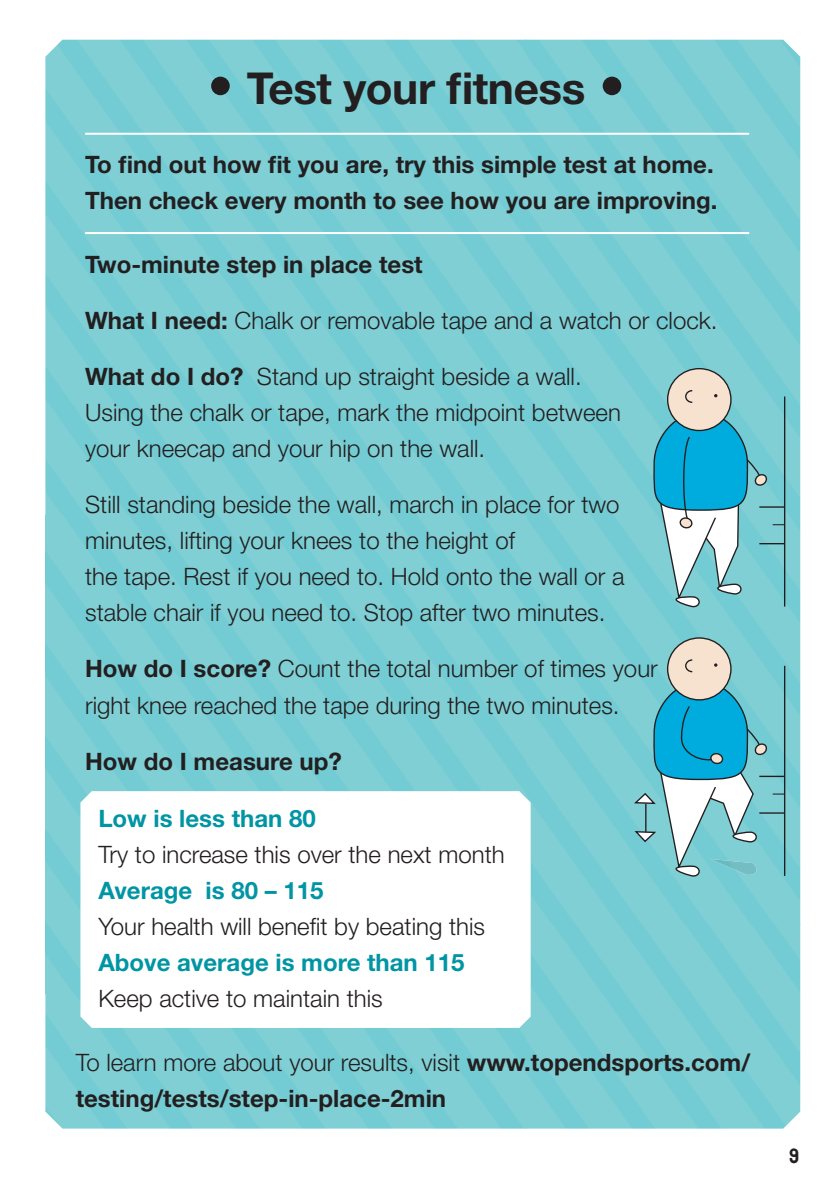
<style>
.page{position:relative;width:840px;height:1191px;background:#fff}
.page>*{position:absolute;margin:0;border:0;box-sizing:border-box;transform-origin:0 0}
.t1{font:700 44px "Helvetica Neue";letter-spacing:-.01em;color:#231f20}
.t2{font:300 24px/36px "Helvetica Neue";color:#231f20}
.t3{font:700 24px/36px "Helvetica Neue";color:#231f20}
.t4{font:700 24px "Helvetica Neue";color:#0195a4}
.t5{font:20px "PTF NORDIC Rnd";color:#231f20}
.s1{font-size:52px}
.s2{font-weight:700}
.s3{font-weight:300}
</style>
<div class="page">
<img style="left:45px;top:40px;width:754px;height:1088px">
<hr style="left:85px;top:133px;width:663px;height:2px;background:#fff">
<hr style="left:85px;top:232px;width:663px;height:2px;background:#fff">
<div style="left:667px;top:369px;width:63px;height:61px;background:#f6e2cf;border-radius:50%"></div>
<div style="left:666px;top:368px;width:65px;height:63px;border:1px solid #231f20;border-radius:50%"></div>
<svg style="left:685px;top:390px;width:8px;height:13px"></svg>
<hr style="left:783px;top:396px;width:1px;height:210px;background:#231f20">
<svg style="left:650px;top:411px;width:133px;height:196px"></svg>
<div style="left:667px;top:638px;width:63px;height:62px;background:#f6e2cf;border-radius:50%"></div>
<div style="left:666px;top:637px;width:65px;height:63px;border:1px solid #231f20;border-radius:50%"></div>
<svg style="left:685px;top:659px;width:8px;height:14px"></svg>
<hr style="left:783px;top:666px;width:1px;height:210px;background:#231f20">
<svg style="left:632px;top:680px;width:151px;height:196px"></svg>
<hr style="left:644px;top:803px;width:2px;height:29px;background:#231f20">
<svg style="left:80px;top:791px;width:450px;height:237px"></svg>
<h1 class="t1" style="left:207px;top:62px;width:419px"><span class="s1">•</span> Test your fitness <span class="s1">•</span></h1>
<p class="t3" style="left:85px;top:146px;width:633px">To find out how fit you are, try this simple test at home.<br>Then check every month to see how you are improving.</p>
<p class="t3" style="left:85px;top:246px;width:339px">Two-minute step in place test</p>
<p class="t2" style="left:85px;top:302px;width:633px"><span class="s2">What I need:</span> Chalk or removable tape and a watch or clock.</p>
<p class="t2" style="left:85px;top:358px;width:537px"><span class="s2">What do I do?</span> Stand up straight beside a wall.<br>Using the chalk or tape, mark the midpoint between your kneecap and your hip on the wall.</p>
<p class="t2" style="left:85px;top:486px;width:540px">Still standing beside the wall, march in place for two minutes, lifting your knees to the height of<br>the tape. Rest if you need to. Hold onto the wall or a stable chair if you need to. Stop after two minutes.</p>
<p class="t2" style="left:85px;top:650px;width:574px"><span class="s2">How do I score?</span> Count the total number of times your right knee reached the tape during the two minutes.</p>
<p class="t3" style="left:85px;top:742px;width:258px">How do I measure up?</p>
<p class="t4" style="left:98px;top:803px;width:219px">Low is less than 80</p>
<p class="t2" style="left:98px;top:836px;width:407px">Try to increase this over the next month</p>
<p class="t4" style="left:98px;top:875px;width:226px">Average is 80 – 115</p>
<p class="t2" style="left:98px;top:908px;width:388px">Your health will benefit by beating this</p>
<p class="t4" style="left:98px;top:947px;width:367px">Above average is more than 115</p>
<p class="t2" style="left:98px;top:980px;width:286px">Keep active to maintain this</p>
<p class="t3" style="left:76px;top:1044px;width:675px"><span class="s3">To learn more about your results, visit</span> www.topendsports.com/ testing/tests/step-in-place-2min</p>
<p class="t5" style="left:788px;top:1147px;width:12px">9</p>
</div>
